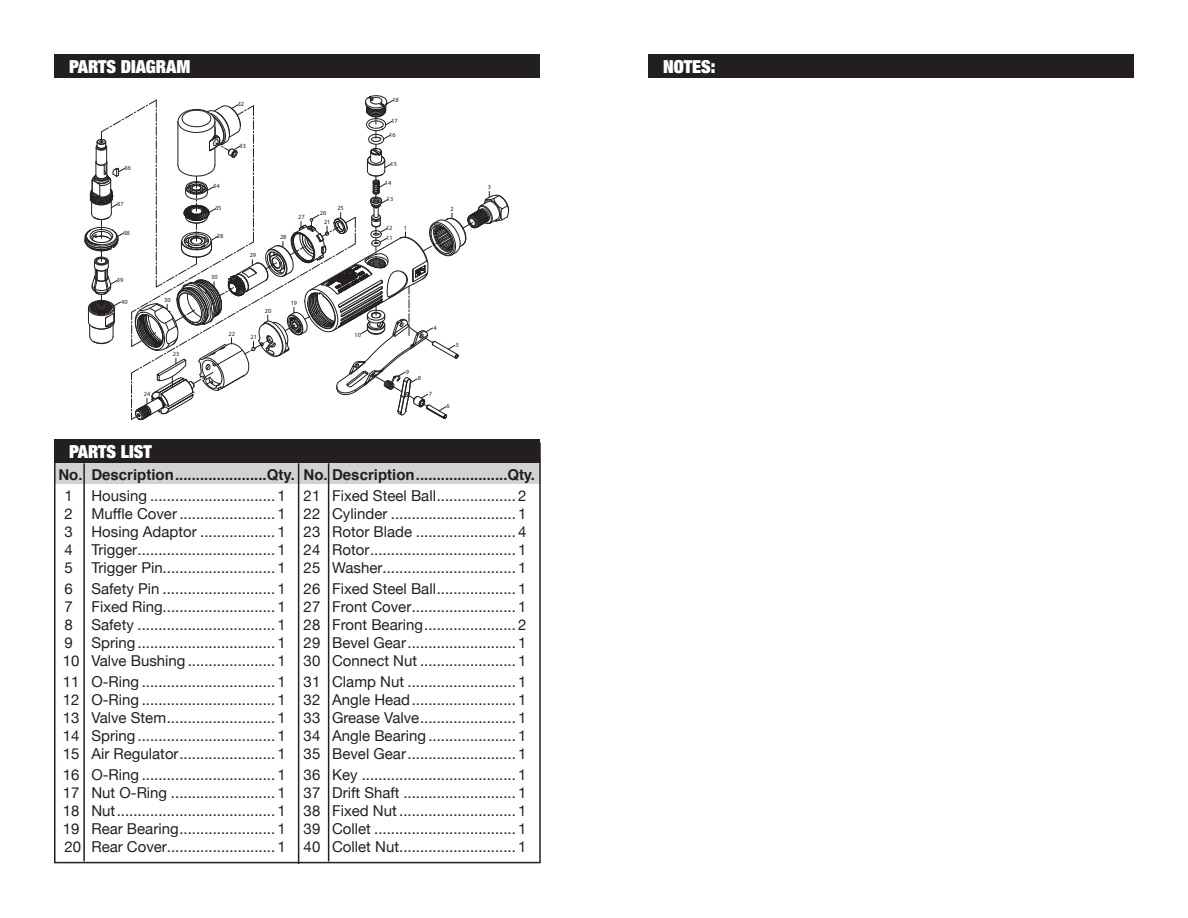
<style>
.page{position:relative;width:1188px;height:918px;background:#fff}
.page>*{position:absolute;margin:0;border:0;box-sizing:border-box;transform-origin:0 0}
.t1{font:900 expanded 18px "Helvetica Neue";color:#fff}
.t2{font:15px "Helvetica Neue";color:#231f20}
.t3{font:700 15px/21px "Helvetica";color:#231f20}
.t4{font:6.3px "Myriad Pro";color:#231f20}
.s1{font-family:"Helvetica Neue";font-weight:400}
</style>
<div class="page">
<svg style="left:84px;top:95px;width:425px;height:325px"></svg>
<div style="left:55px;top:457px;width:486px;height:27px;background:#d1d2d4"></div>
<hr style="left:298px;top:463px;width:1px;height:401px;background:#231f20">
<hr style="left:54px;top:443px;width:2px;height:420px;background:#231f20">
<hr style="left:539px;top:443px;width:2px;height:420px;background:#231f20">
<hr style="left:83px;top:463px;width:2px;height:398px;background:#231f20">
<hr style="left:328px;top:463px;width:1px;height:398px;background:#231f20">
<hr style="left:54px;top:862px;width:487px;height:1px;background:#231f20">
<div style="left:54px;top:54px;width:486px;height:23px;background:#231f20"></div>
<div style="left:648px;top:54px;width:486px;height:23px;background:#231f20"></div>
<div style="left:54px;top:439px;width:486px;height:24px;background:#231f20"></div>
<p class="t1" style="left:69px;top:55px;width:123px">PARTS DIAGRAM</p>
<p class="t1" style="left:663px;top:55px;width:54px">NOTES:</p>
<p class="t4" style="left:238px;top:100px;width:8px">32</p>
<p class="t4" style="left:392px;top:96px;width:8px">18</p>
<p class="t4" style="left:391px;top:117px;width:8px">17</p>
<p class="t4" style="left:389px;top:131px;width:8px">16</p>
<p class="t4" style="left:240px;top:142px;width:8px">33</p>
<p class="t4" style="left:125px;top:164px;width:8px">36</p>
<p class="t4" style="left:391px;top:160px;width:8px">15</p>
<p class="t4" style="left:213px;top:182px;width:8px">34</p>
<p class="t4" style="left:385px;top:179px;width:8px">14</p>
<p class="t4" style="left:488px;top:183px;width:5px">3</p>
<p class="t4" style="left:117px;top:200px;width:8px">37</p>
<p class="t4" style="left:123px;top:229px;width:8px">38</p>
<p class="t4" style="left:215px;top:204px;width:8px">35</p>
<p class="t4" style="left:217px;top:232px;width:8px">28</p>
<p class="t4" style="left:280px;top:233px;width:8px">28</p>
<p class="t4" style="left:298px;top:213px;width:8px">27</p>
<p class="t4" style="left:320px;top:209px;width:8px">26</p>
<p class="t4" style="left:324px;top:218px;width:8px">21</p>
<p class="t4" style="left:337px;top:204px;width:8px">25</p>
<p class="t4" style="left:387px;top:195px;width:8px">13</p>
<p class="t4" style="left:386px;top:224px;width:8px">12</p>
<p class="t4" style="left:404px;top:224px;width:5px">1</p>
<p class="t4" style="left:386px;top:234px;width:8px">11</p>
<p class="t4" style="left:450px;top:205px;width:5px">2</p>
<p class="t4" style="left:250px;top:251px;width:8px">29</p>
<p class="t4" style="left:117px;top:276px;width:8px">39</p>
<p class="t4" style="left:211px;top:273px;width:8px">30</p>
<p class="t4" style="left:121px;top:298px;width:8px">40</p>
<p class="t4" style="left:164px;top:296px;width:8px">30</p>
<p class="t4" style="left:291px;top:299px;width:8px">19</p>
<p class="t4" style="left:265px;top:307px;width:8px">20</p>
<p class="t4" style="left:229px;top:330px;width:8px">22</p>
<p class="t4" style="left:251px;top:333px;width:8px">21</p>
<p class="t4" style="left:355px;top:331px;width:8px">10</p>
<p class="t4" style="left:433px;top:324px;width:5px">4</p>
<p class="t4" style="left:456px;top:341px;width:5px">5</p>
<p class="t4" style="left:173px;top:350px;width:8px">23</p>
<p class="t4" style="left:406px;top:368px;width:5px">9</p>
<p class="t4" style="left:418px;top:374px;width:5px">8</p>
<p class="t4" style="left:144px;top:390px;width:8px">24</p>
<p class="t4" style="left:429px;top:390px;width:5px">7</p>
<p class="t4" style="left:447px;top:402px;width:5px">6</p>
<p class="t1" style="left:69px;top:440px;width:84px">PARTS LIST</p>
<p class="t3" style="left:58px;top:464px;width:238px">No. Description......................Qty.</p>
<p class="t2" style="left:64px;top:485px;width:223px">1 Housing .............................. 1</p>
<p class="t2" style="left:64px;top:503px;width:223px">2 Muffle Cover....................... 1</p>
<p class="t2" style="left:64px;top:521px;width:223px">3 Hosing Adaptor .................. 1</p>
<p class="t2" style="left:64px;top:539px;width:223px">4 Trigger................................. 1</p>
<p class="t2" style="left:64px;top:557px;width:223px">5 Trigger Pin........................... 1</p>
<p class="t2" style="left:64px;top:578px;width:223px">6 Safety Pin ........................... 1</p>
<p class="t2" style="left:64px;top:596px;width:223px">7 Fixed Ring........................... 1</p>
<p class="t2" style="left:64px;top:614px;width:223px">8 Safety ................................. 1</p>
<p class="t2" style="left:64px;top:632px;width:223px">9 Spring ................................. 1</p>
<p class="t2" style="left:63px;top:650px;width:224px">10 Valve Bushing..................... 1</p>
<p class="t2" style="left:63px;top:671px;width:224px">11 O-Ring ................................ 1</p>
<p class="t2" style="left:63px;top:689px;width:224px">12 O-Ring ................................ 1</p>
<p class="t2" style="left:63px;top:707px;width:224px">13 Valve Stem.......................... 1</p>
<p class="t2" style="left:63px;top:725px;width:224px">14 Spring ................................. 1</p>
<p class="t2" style="left:63px;top:743px;width:224px">15 Air Regulator....................... 1</p>
<p class="t2" style="left:63px;top:764px;width:224px">16 O-Ring ................................ 1</p>
<p class="t2" style="left:63px;top:782px;width:224px">17 Nut O-Ring ......................... 1</p>
<p class="t2" style="left:63px;top:800px;width:224px">18 Nut...................................... 1</p>
<p class="t2" style="left:63px;top:818px;width:224px">19 Rear Bearing....................... 1</p>
<p class="t2" style="left:64px;top:836px;width:223px">20 Rear Cover.......................... 1</p>
<p class="t3" style="left:304px;top:464px;width:233px">No. Description......................Qty.<br><span class="s1">21 Fixed Steel Ball................... 2</span></p>
<p class="t2" style="left:304px;top:503px;width:224px">22 Cylinder .............................. 1</p>
<p class="t2" style="left:304px;top:521px;width:224px">23 Rotor Blade ........................ 4</p>
<p class="t2" style="left:304px;top:539px;width:224px">24 Rotor................................... 1</p>
<p class="t2" style="left:304px;top:557px;width:224px">25 Washer................................ 1</p>
<p class="t2" style="left:304px;top:578px;width:224px">26 Fixed Steel Ball................... 1</p>
<p class="t2" style="left:304px;top:596px;width:224px">27 Front Cover......................... 1</p>
<p class="t2" style="left:304px;top:614px;width:224px">28 Front Bearing...................... 2</p>
<p class="t2" style="left:304px;top:632px;width:224px">29 Bevel Gear.......................... 1</p>
<p class="t2" style="left:304px;top:650px;width:224px">30 Connect Nut ....................... 1</p>
<p class="t2" style="left:304px;top:671px;width:224px">31 Clamp Nut .......................... 1</p>
<p class="t2" style="left:304px;top:689px;width:224px">32 Angle Head......................... 1</p>
<p class="t2" style="left:304px;top:707px;width:224px">33 Grease Valve....................... 1</p>
<p class="t2" style="left:304px;top:725px;width:224px">34 Angle Bearing ..................... 1</p>
<p class="t2" style="left:304px;top:743px;width:224px">35 Bevel Gear.......................... 1</p>
<p class="t2" style="left:304px;top:764px;width:224px">36 Key ..................................... 1</p>
<p class="t2" style="left:304px;top:782px;width:224px">37 Drift Shaft ........................... 1</p>
<p class="t2" style="left:304px;top:800px;width:224px">38 Fixed Nut ............................ 1</p>
<p class="t2" style="left:304px;top:818px;width:224px">39 Collet .................................. 1</p>
<p class="t2" style="left:304px;top:836px;width:224px">40 Collet Nut............................ 1</p>
</div>
